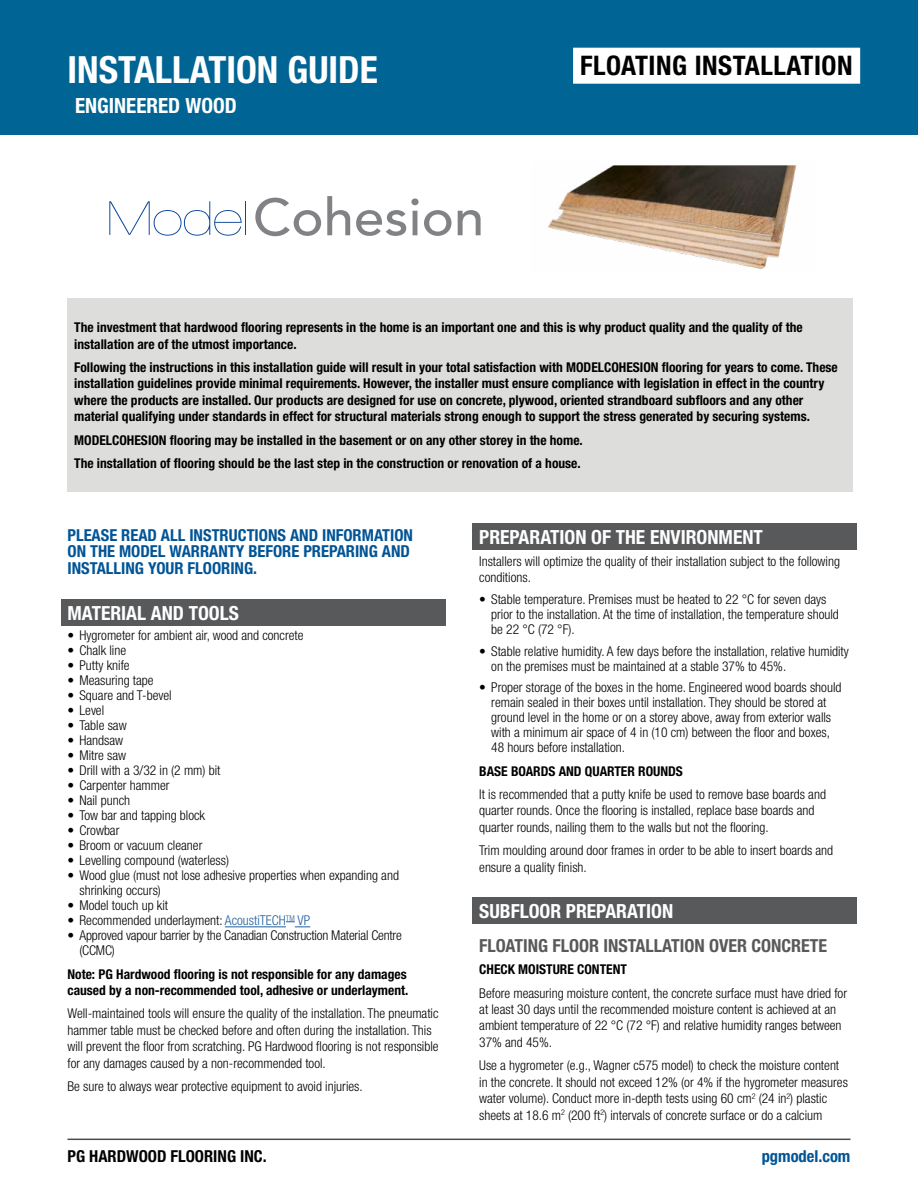
<style>
.page{position:relative;width:918px;height:1188px;background:#fff}
.page>*{position:absolute;margin:0;border:0;box-sizing:border-box;transform-origin:0 0}
.t1{font:700 condensed 37.5px "Helvetica Neue LT Std";color:#fff}
.t2{font:700 condensed 27px "Helvetica Neue LT Std";letter-spacing:.02em;color:#000}
.t3{font:700 condensed 21px "Helvetica Neue LT Std";color:#fff}
.t4{font:700 condensed 19.5px "Helvetica Neue LT Std";color:#fff}
.t5{font:700 condensed 18px "Helvetica Neue LT Std";color:#58595b}
.t6{font:700 condensed 16.5px/16.5px "Helvetica Neue LT Std";color:#005496}
.t7{font:700 condensed 16.5px "Helvetica Neue LT Std";color:#000}
.t8{font:300 condensed 13.5px/16.5px "Helvetica Neue LT Std";color:#000}
.t9{font:700 condensed 13.5px/16.5px "Helvetica Neue LT Std";color:#000}
.s1{color:#215e9e}
</style>
<div class="page">
<hr style="left:68px;top:1139px;width:782px;height:1px;background:#4d4d4f">
<div style="left:68px;top:298px;width:785px;height:194px;background:#dddedb"></div>
<div style="left:61px;top:600px;width:385px;height:26px;background:#58595b"></div>
<hr style="left:225px;top:927px;width:61px;height:1px;background:#215e9e">
<svg style="left:286px;top:922px;width:24px;height:6px"></svg>
<div style="left:472px;top:523px;width:385px;height:27px;background:#58595b"></div>
<div style="left:472px;top:897px;width:385px;height:27px;background:#58595b"></div>
<div style="left:0;top:0;width:918px;height:135px;background:#006594"></div>
<div style="left:573px;top:48px;width:287px;height:36px;background:#fff"></div>
<img style="left:548px;top:165px;width:249px;height:104px">
<svg style="left:109px;top:201px;width:133px;height:35px"></svg>
<hr style="left:245px;top:201px;width:1px;height:34px;background:#0c499c">
<svg style="left:255px;top:198px;width:66px;height:38px"></svg>
<svg style="left:327px;top:196px;width:23px;height:39px"></svg>
<svg style="left:356px;top:198px;width:96px;height:38px"></svg>
<svg style="left:458px;top:210px;width:23px;height:25px"></svg>
<h1 class="t1" style="left:68px;top:47px;width:312px">INSTALLATION GUIDE</h1>
<h2 class="t2" style="left:580px;top:49px;width:274px">FLOATING INSTALLATION</h2>
<h3 class="t3" style="left:75px;top:93px;width:163px">ENGINEERED WOOD</h3>
<h3 class="t4" style="left:70px;top:93px;width:259px">PLANCHER DE BOIS D’INGÉNIERIE</h3>
<p class="t9" style="left:74px;top:319px;width:730px">The investment that hardwood flooring represents in the home is an important one and this is why product quality and the quality of the installation are of the utmost importance.</p>
<p class="t9" style="left:74px;top:359px;width:765px">Following the instructions in this installation guide will result in your total satisfaction with MODELCOHESION flooring for years to come. These installation guidelines provide minimal requirements. However, the installer must ensure compliance with legislation in effect in the country where the products are installed. Our products are designed for use on concrete, plywood, oriented strandboard subfloors and any other material qualifying under standards in effect for structural materials strong enough to support the stress generated by securing systems.</p>
<p class="t9" style="left:74px;top:428px;width:510px;line-height:23.2px">MODELCOHESION flooring may be installed in the basement or on any other storey in the home.<br>The installation of flooring should be the last step in the construction or renovation of a house.</p>
<p class="t6" style="left:68px;top:527px;width:347px">PLEASE READ ALL INSTRUCTIONS AND INFORMATION<br>ON THE MODEL WARRANTY BEFORE PREPARING AND<br>INSTALLING YOUR FLOORING.</p>
<h3 class="t4" style="left:68px;top:601px;width:173px">MATERIAL AND TOOLS</h3>
<p class="t8" style="left:68px;top:627px;width:238px">• Hygrometer for ambient air, wood and concrete</p>
<p class="t8" style="left:68px;top:642px;width:60px">• Chalk line</p>
<p class="t8" style="left:68px;top:657px;width:64px">• Putty knife</p>
<p class="t8" style="left:68px;top:672px;width:88px">• Measuring tape</p>
<p class="t8" style="left:68px;top:687px;width:106px">• Square and T-bevel</p>
<p class="t8" style="left:68px;top:702px;width:38px">• Level</p>
<p class="t8" style="left:68px;top:717px;width:61px">• Table saw</p>
<p class="t8" style="left:68px;top:732px;width:57px">• Handsaw</p>
<p class="t8" style="left:68px;top:747px;width:60px">• Mitre saw</p>
<p class="t8" style="left:68px;top:762px;width:155px">• Drill with a 3/32 in (2 mm) bit</p>
<p class="t8" style="left:68px;top:777px;width:104px">• Carpenter hammer</p>
<p class="t8" style="left:68px;top:792px;width:64px">• Nail punch</p>
<p class="t8" style="left:68px;top:807px;width:139px">• Tow bar and tapping block</p>
<p class="t8" style="left:68px;top:822px;width:54px">• Crowbar</p>
<p class="t8" style="left:68px;top:837px;width:136px">• Broom or vacuum cleaner</p>
<p class="t8" style="left:68px;top:852px;width:163px">• Levelling compound (waterless)</p>
<p class="t8" style="left:80px;top:868px;width:321px;line-height:15px;text-indent:-12px">• Wood glue (must not lose adhesive properties when expanding and shrinking occurs)</p>
<p class="t8" style="left:68px;top:897px;width:102px">• Model touch up kit</p>
<p class="t8" style="left:68px;top:912px;width:244px">• Recommended underlayment: <span class="s1">AcoustiTECH</span><sup>TM</sup> <span class="s1">VP</span></p>
<p class="t8" style="left:80px;top:928px;width:324px;line-height:15px;text-indent:-12px">• Approved vapour barrier by the Canadian Construction Material Centre (CCMC)</p>
<p class="t9" style="left:68px;top:966px;width:342px">Note: PG Hardwood flooring is not responsible for any damages caused by a non-recommended tool, adhesive or underlayment.</p>
<p class="t8" style="left:68px;top:1005px;width:373px">Well-maintained tools will ensure the quality of the installation. The pneumatic hammer table must be checked before and often during the installation. This will prevent the floor from scratching. PG Hardwood flooring is not responsible for any damages caused by a non-recommended tool.</p>
<p class="t8" style="left:68px;top:1078px;width:297px">Be sure to always wear protective equipment to avoid injuries.</p>
<h3 class="t4" style="left:479px;top:525px;width:285px">PREPARATION OF THE ENVIRONMENT</h3>
<p class="t8" style="left:479px;top:553px;width:362px">Installers will optimize the quality of their installation subject to the following conditions.</p>
<p class="t8" style="left:491px;top:592px;width:349px;line-height:15px;text-indent:-12px">• Stable temperature. Premises must be heated to 22 °C for seven days prior to the installation. At the time of installation, the temperature should be 22 °C (72 °F).</p>
<p class="t8" style="left:491px;top:643px;width:359px;line-height:15px;text-indent:-12px">• Stable relative humidity. A few days before the installation, relative humidity on the premises must be maintained at a stable 37% to 45%.</p>
<p class="t8" style="left:491px;top:680px;width:352px;line-height:15px;text-indent:-12px">• Proper storage of the boxes in the home. Engineered wood boards should remain sealed in their boxes until installation. They should be stored at ground level in the home or on a storey above, away from exterior walls with a minimum air space of 4 in (10 cm) between the floor and boxes, 48 hours before installation.</p>
<p class="t9" style="left:479px;top:762px;width:205px">BASE BOARDS AND QUARTER ROUNDS</p>
<p class="t8" style="left:479px;top:786px;width:348px">It is recommended that a putty knife be used to remove base boards and quarter rounds. Once the flooring is installed, replace base boards and quarter rounds, nailing them to the walls but not the flooring.</p>
<p class="t8" style="left:479px;top:842px;width:356px">Trim moulding around door frames in order to be able to insert boards and ensure a quality finish.</p>
<h3 class="t4" style="left:479px;top:899px;width:196px">SUBFLOOR PREPARATION</h3>
<h3 class="t5" style="left:479px;top:935px;width:349px">FLOATING FLOOR INSTALLATION OVER CONCRETE</h3>
<p class="t9" style="left:479px;top:961px;width:149px">CHECK MOISTURE CONTENT</p>
<p class="t8" style="left:479px;top:984px;width:369px">Before measuring moisture content, the concrete surface must have dried for at least 30 days until the recommended moisture content is achieved at an ambient temperature of 22 °C (72 °F) and relative humidity ranges between 37% and 45%.</p>
<p class="t8" style="left:479px;top:1057px;width:370px">Use a hygrometer (e.g., Wagner c575 model) to check the moisture content in the concrete. It should not exceed 12% (or 4% if the hygrometer measures water volume). Conduct more in-depth tests using 60 cm<sup>2</sup> (24 in<sup>2</sup>) plastic sheets at 18.6 m<sup>2</sup> (200 ft<sup>2</sup>) intervals of concrete surface or do a calcium</p>
<p class="t7" style="left:68px;top:1147px;width:201px">PG HARDWOOD FLOORING INC.</p>
<p class="t6" style="left:762px;top:1147px;width:90px">pgmodel.com</p>
</div>
